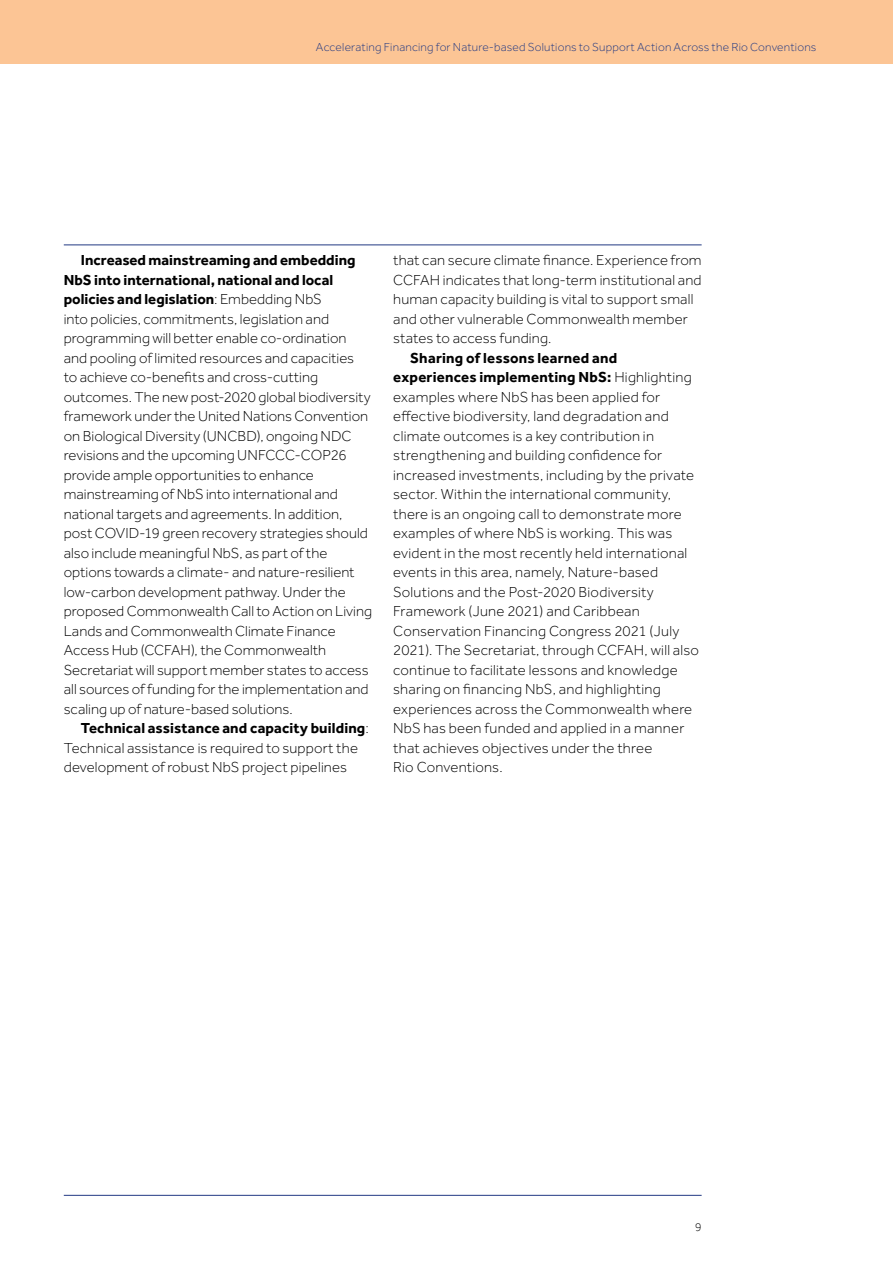
<style>
.page{position:relative;width:893px;height:1263px;background:#fff}
.page>*{position:absolute;margin:0;border:0;box-sizing:border-box;transform-origin:0 0}
.T1{font:300 15px/19.5px "Effra";letter-spacing:.005em;color:#000}
.t1{font:300 12px "Effra";letter-spacing:.015em;color:#223983}
.t2{font:300 12px "Effra";color:#000}
.s1{font-weight:700}
</style>
<div class="page">
<hr style="left:64px;top:1195px;width:638px;height:1px;background:#223983">
<hr style="left:64px;top:244px;width:638px;height:1px;background:#223983">
<div style="left:0;top:0;width:893px;height:64px;background:#fcc595"></div>
<p class="t1" style="left:316px;top:40px;width:502px">Accelerating Financing for Nature-based Solutions to Support Action Across the Rio Conventions</p>
<p class="t1" style="left:327px;top:40px;width:376px">Earth Observation Technologi for Improved Access to Cli ate Finan e</p>
<p class="t1" style="left:442px;top:40px;width:376px">Earth Observation Tech ologies for Improved Access to Climate Fi ance</p>
<p class="T1" style="left:64px;top:250px;width:310px;text-indent:17px"><span class="s1">Increased mainstreaming and embedding NbS into international, national and local policies and legislation</span>: Embedding NbS<br>into policies, commitments, legislation and programming will better enable co-ordination and pooling of limited resources and capacities<br>to achieve co-benefits and cross-cutting outcomes. The new post-2020 global biodiversity framework under the United Nations Convention on Biological Diversity (UNCBD), ongoing NDC revisions and the upcoming UNFCCC-COP26 provide ample opportunities to enhance mainstreaming of NbS into international and national targets and agreements. In addition, post COVID-19 green recovery strategies should also include meaningful NbS, as part of the options towards a climate- and nature-resilient low-carbon development pathway. Under the proposed Commonwealth Call to Action on Living Lands and Commonwealth Climate Finance Access Hub (CCFAH), the Commonwealth Secretariat will support member states to access all sources of funding for the implementation and scaling up of nature-based solutions.</p>
<p class="T1" style="left:64px;top:718px;width:306px;text-indent:17px"><span class="s1">Technical assistance and capacity building</span>:<br>Technical assistance is required to support the development of robust NbS project pipelines</p>
<p class="T1" style="left:393px;top:251px;width:310px">that can secure climate finance. Experience from CCFAH indicates that long-term institutional and human capacity building is vital to support small and other vulnerable Commonwealth member states to access funding.</p>
<p class="T1" style="left:393px;top:348px;width:307px;text-indent:17px"><span class="s1">Sharing of lessons learned and experiences implementing NbS:</span> Highlighting examples where NbS has been applied for effective biodiversity, land degradation and climate outcomes is a key contribution in strengthening and building confidence for increased investments, including by the private sector. Within the international community, there is an ongoing call to demonstrate more examples of where NbS is working. This was evident in the most recently held international events in this area, namely, Nature-based Solutions and the Post-2020 Biodiversity Framework (June 2021) and Caribbean Conservation Financing Congress 2021 (July 2021). The Secretariat, through CCFAH, will also continue to facilitate lessons and knowledge sharing on financing NbS, and highlighting experiences across the Commonwealth where NbS has been funded and applied in a manner that achieves objectives under the three<br>Rio Conventions.</p>
<p class="t2" style="left:695px;top:1220px;width:8px">9</p>
</div>
